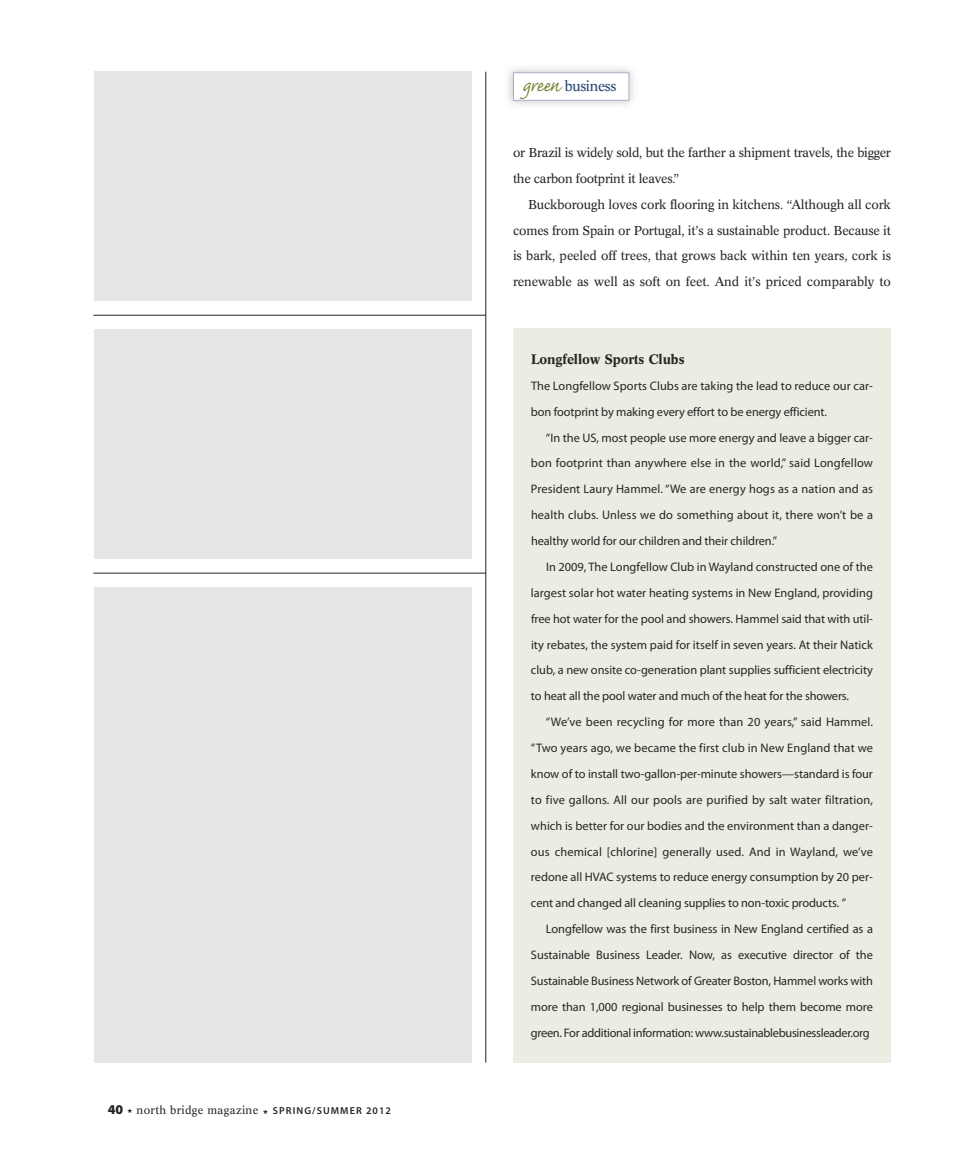
<style>
.page{position:relative;width:972px;height:1161px;background:#fff}
.page>*{position:absolute;margin:0;border:0;box-sizing:border-box;transform-origin:0 0}
.t1{font:14.25px "Concorde BE";letter-spacing:-.02em;color:#254170}
.t2{font:500 13.5px "Concorde BE";letter-spacing:-.01em;color:#272627}
.t3{font:12.75px/25.8px "Concorde BE";letter-spacing:-.02em;color:#272627}
.t4{font:12.3px/26px "Myriad Pro";letter-spacing:-.01em;color:#272627;text-align:justify}
.t5{font:11.25px "Concorde BE";letter-spacing:.03em;color:#272627}
.s1{font-family:"Myriad Pro";font-weight:900;font-size:13.5px}
.s2{font-family:"Myriad Pro";font-weight:600;font-size:10.2px}
.s3{font-family:"Caflisch Script MM 406 wt";font-size:23.4px;color:#708438}
</style>
<div class="page">
<img style="left:508px;top:68px;width:126px;height:37px">
<div style="left:514px;top:73px;width:114px;height:27px;background:#fff"></div>
<div style="left:513px;top:72px;width:116px;height:29px;border:1px solid #a8b3c6"></div>
<div style="left:94px;top:587px;width:378px;height:476px;background:#e5e6e7"></div>
<hr style="left:485px;top:72px;width:1px;height:991px;background:#272627">
<hr style="left:93px;top:573px;width:393px;height:1px;background:#272627">
<div style="left:94px;top:329px;width:378px;height:230px;background:#e5e6e7"></div>
<hr style="left:93px;top:315px;width:393px;height:1px;background:#272627">
<div style="left:94px;top:72px;width:378px;height:229px;background:#e5e6e7"></div>
<div style="left:513px;top:328px;width:378px;height:734px;background:#eaede1"></div>
<p class="t5" style="left:108px;top:1106px;width:285px"><span class="s1">40</span> ★ north bridge magazine ★ <span class="s2">SPRING/SUMMER 2012</span></p>
<p class="t1" style="left:522px;top:80px;width:96px"><span class="s3">green</span> business</p>
<p class="t3" style="left:513px;top:141px;width:380px">or Brazil is widely sold, but the farther a shipment travels, the bigger the carbon footprint it leaves.”</p>
<p class="t3" style="left:513px;top:192px;width:380px;text-align:justify;text-indent:15px">Buckborough loves cork flooring in kitchens. “Although all cork comes from Spain or Portugal, it’s a sustainable product. Because it is bark, peeled off trees, that grows back within ten years, cork is renewable as well as soft on feet. And it’s priced comparably to</p>
<p class="t2" style="left:531px;top:354px;width:155px">Longfellow Sports Clubs</p>
<p class="t4" style="left:531px;top:374px;width:344px">The Longfellow Sports Clubs are taking the lead to reduce our car&shy;bon footprint by making every effort to be energy efficient.</p>
<p class="t4" style="left:531px;top:425px;width:344px;text-indent:15px">“In the US, most people use more energy and leave a bigger car&shy;bon footprint than anywhere else in the world,” said Longfellow President Laury Hammel. “We are energy hogs as a nation and as health clubs. Unless we do something about it, there won’t be a healthy world for our children and their children.”</p>
<p class="t4" style="left:531px;top:555px;width:344px;text-indent:15px">In 2009, The Longfellow Club in Wayland constructed one of the largest solar hot water heating systems in New England, providing free hot water for the pool and showers. Hammel said that with util&shy;ity rebates, the system paid for itself in seven years. At their Natick club, a new onsite co-generation plant supplies sufficient electricity to heat all the pool water and much of the heat for the showers.</p>
<p class="t4" style="left:531px;top:710px;width:344px;text-indent:15px">“We’ve been recycling for more than 20 years,” said Hammel. “Two years ago, we became the first club in New England that we know of to install two-gallon-per-minute showers—standard is four to five gallons. All our pools are purified by salt water filtration, which is better for our bodies and the environment than a danger&shy;ous chemical [chlorine] generally used. And in Wayland, we’ve redone all HVAC systems to reduce energy consumption by 20 per&shy;cent and changed all cleaning supplies to non-toxic products. ”</p>
<p class="t4" style="left:531px;top:917px;width:344px;text-indent:15px">Longfellow was the first business in New England certified as a Sustainable Business Leader. Now, as executive director of the Sustainable Business Network of Greater Boston, Hammel works with more than 1,000 regional businesses to help them become more green. For additional information: www.sustainablebusinessleader.org</p>
</div>
